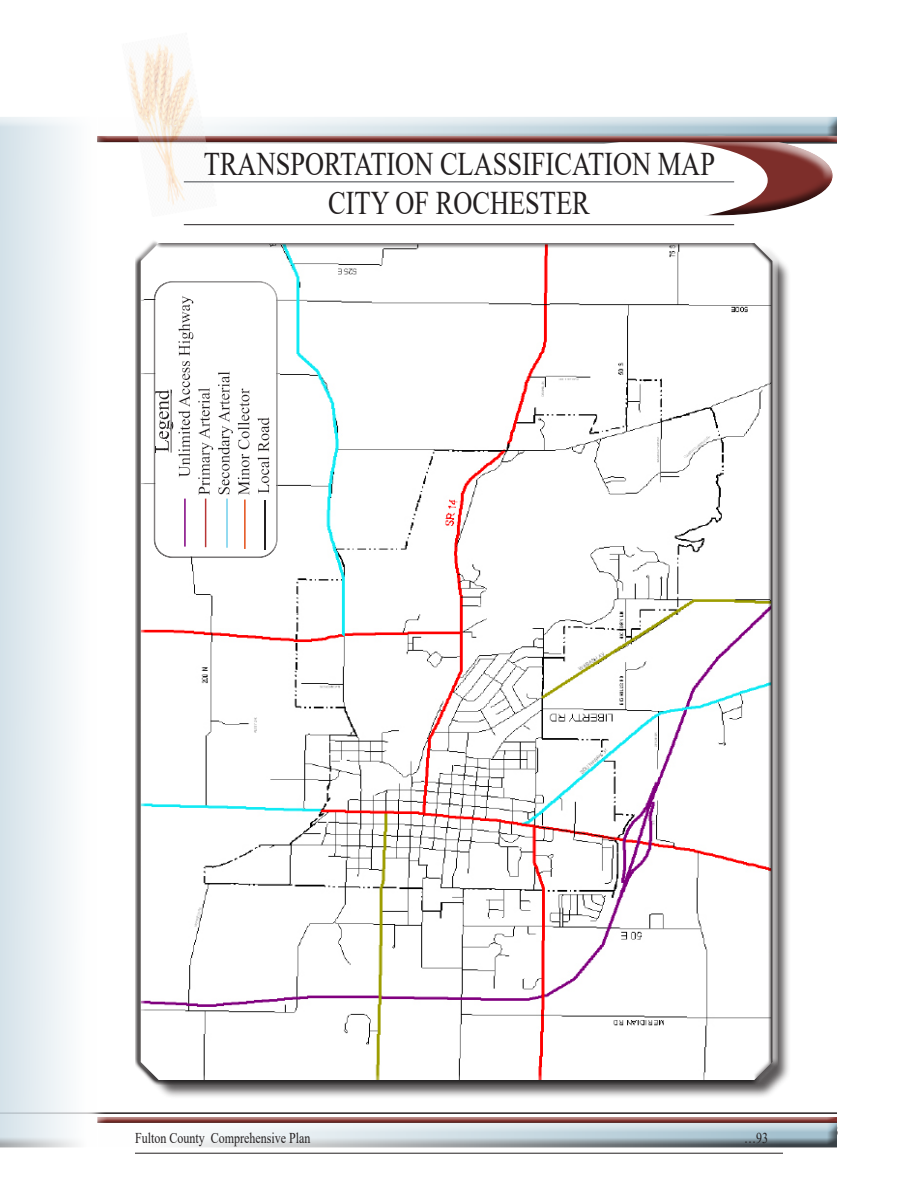
<style>
.page{position:relative;width:918px;height:1188px;background:#fff}
.page>*{position:absolute;margin:0;border:0;box-sizing:border-box;transform-origin:0 0}
.page_heading{font:33px "Times New Roman";color:#231f20;scale:.8 1}
.Page_heading{font:33px "Times New Roman";color:#231f20;scale:.8 1}
.t1{font:15px "Times New Roman";color:#231f20;scale:.8 1}
.t2{font:15px "Arial";color:#231f20;scale:.8 1}
</style>
<div class="page">
<div style="left:97px;top:117px;width:741px;height:1031px;background:#231f20;opacity:.75"></div>
<div style="left:47px;top:134px;width:850px;height:991px;background:#fff"></div>
<div style="left:598px;top:134px;width:236px;height:48px;background:#fff;opacity:.75"></div>
<div style="left:598px;top:162px;width:236px;height:55px;background:#231f20;opacity:.75"></div>
<div style="left:536px;top:141px;width:231px;height:78px;background:#fff;border-radius:50%"></div>
<div style="left:95px;top:135px;width:742px;height:9px;background:#231f20;opacity:.75"></div>
<div style="left:0;top:107px;width:107px;height:1050px;background:#fff"></div>
<div style="left:0;top:117px;width:98px;height:1032px;background:#231f20;opacity:.75"></div>
<img style="left:122px;top:43px;width:95px;height:162px">
<hr style="left:135px;top:1153px;width:648px;height:1px;background:#231f20">
<hr style="left:184px;top:181px;width:550px;height:2px;background:#808285">
<hr style="left:184px;top:224px;width:550px;height:1px;background:#231f20">
<div style="left:143px;top:245px;width:648px;height:853px;background:#231f20;opacity:.75"></div>
<div style="left:135px;top:239px;width:624px;height:847px;background:#fff;opacity:.75"></div>
<div style="left:154px;top:238px;width:624px;height:846px;background:#231f20;opacity:.75"></div>
<div style="left:155px;top:270px;width:124px;height:291px;background:#fff;opacity:.75"></div>
<p class="page_heading" style="left:204px;top:140px;width:640px">TRANSPORTATION CLASSIFICATION MAP</p>
<p class="Page_heading" style="left:328px;top:180px;width:328px">CITY OF ROCHESTER</p>
<p class="t1" style="left:135px;top:1127px;width:221px">Fulton County Comprehensive Plan</p>
<p class="t1" style="left:744px;top:1127px;width:31px">…93</p>
<p class="t2" style="left:825px;top:1121px;width:18px">93</p>
</div>
